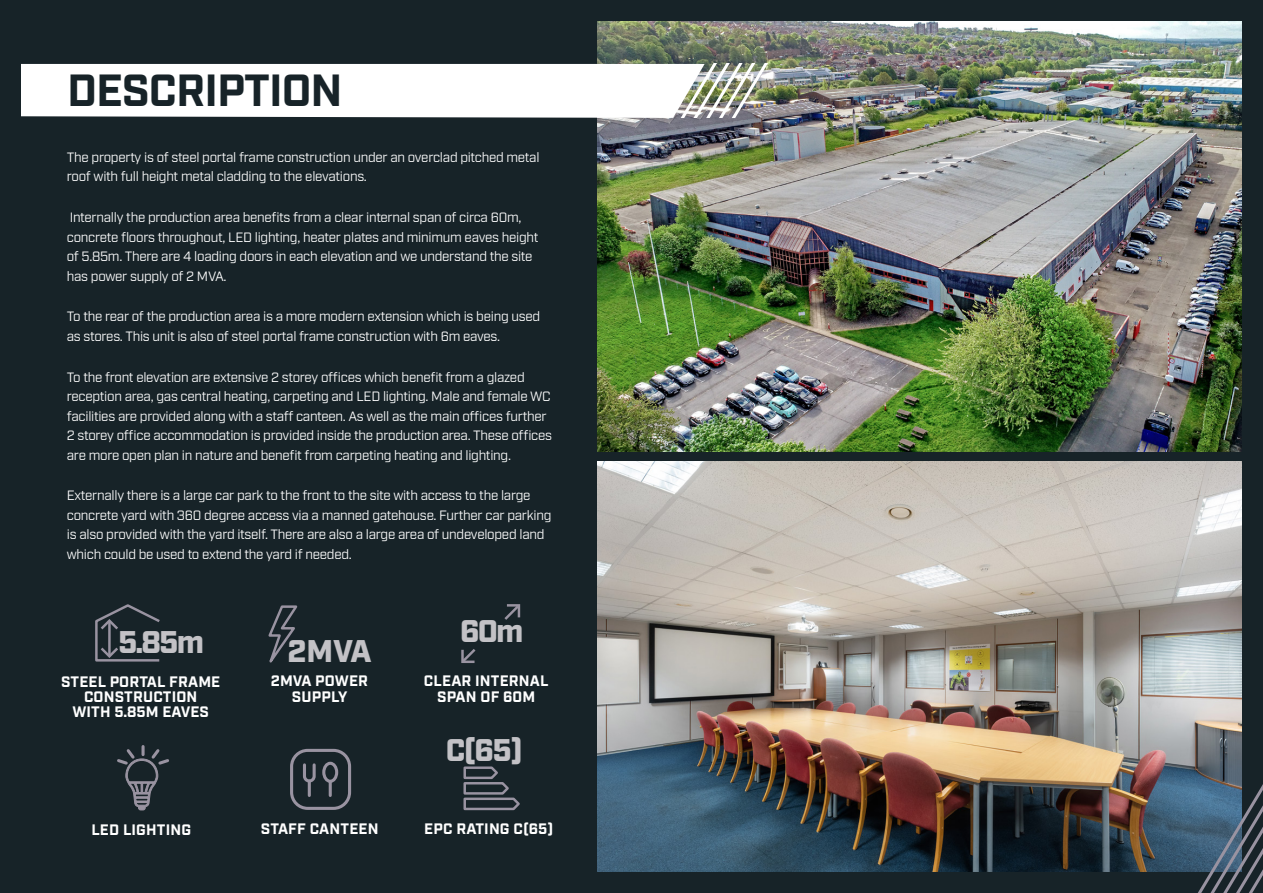
<style>
.page{position:relative;width:1263px;height:893px;background:#172328}
.page>*{position:absolute;margin:0;border:0;box-sizing:border-box;transform-origin:0 0}
.t1{font:700 45px "Industry";letter-spacing:-.02em;color:#172328}
.t2{font:900 31.35px "Industry";letter-spacing:-.055em;color:#c3c2c6}
.t3{font:700 15.15px/15.1px "Industry";letter-spacing:.01em;color:#fff;text-align:center}
.t4{font:13.5px/19.5px "Industry";letter-spacing:-.02em;color:#fff}
</style>
<div class="page">
<img style="left:597px;top:22px;width:644px;height:430px">
<img style="left:597px;top:461px;width:644px;height:410px">
<svg style="left:22px;top:64px;width:768px;height:54px;background:#efefee"></svg>
<svg style="left:95px;top:604px;width:65px;height:58px"></svg>
<hr style="left:108px;top:622px;width:3px;height:33px;background:#9993a1">
<svg style="left:268px;top:605px;width:30px;height:58px"></svg>
<svg style="left:461px;top:649px;width:15px;height:14px"></svg>
<svg style="left:504px;top:604px;width:17px;height:16px"></svg>
<svg style="left:463px;top:766px;width:57px;height:45px"></svg>
<svg style="left:117px;top:746px;width:52px;height:65px"></svg>
<hr style="left:308px;top:781px;width:3px;height:14px;background:#9993a1">
<svg style="left:303px;top:763px;width:13px;height:21px"></svg>
<hr style="left:329px;top:781px;width:3px;height:14px;background:#9993a1">
<div style="left:322px;top:762px;width:16px;height:21px;border:3px solid #9993a1;border-radius:50%"></div>
<div style="left:290px;top:749px;width:61px;height:61px;border:3px solid #9993a1;border-radius:16px"></div>
<svg style="left:1111px;top:776px;width:152px;height:117px"></svg>
<h1 class="t1" style="left:67px;top:64px;width:277px">DESCRIPTION</h1>
<p class="t4" style="left:67px;top:148px;width:474px">The property is of steel portal frame construction under an overclad pitched metal roof with full height metal cladding to the elevations.</p>
<p class="t4" style="left:67px;top:208px;width:473px">Internally the production area benefits from a clear internal span of circa 60m, concrete floors throughout, LED lighting, heater plates and minimum eaves height of 5.85m. There are 4 loading doors in each elevation and we understand the site has power supply of 2 MVA.</p>
<p class="t4" style="left:67px;top:307px;width:475px">To the rear of the production area is a more modern extension which is being used as stores. This unit is also of steel portal frame construction with 6m eaves.</p>
<p class="t4" style="left:67px;top:367px;width:487px">To the front elevation are extensive 2 storey offices which benefit from a glazed reception area, gas central heating, carpeting and LED lighting. Male and female WC facilities are provided along with a staff canteen. As well as the main offices further 2 storey office accommodation is provided inside the production area. These offices are more open plan in nature and benefit from carpeting heating and lighting.</p>
<p class="t4" style="left:67px;top:486px;width:486px">Externally there is a large car park to the front to the site with access to the large concrete yard with 360 degree access via a manned gatehouse. Further car parking is also provided with the yard itself. There are also a large area of undeveloped land which could be used to extend the yard if needed.</p>
<h2 class="t2" style="left:140px;top:612px;width:65px">60m</h2>
<h2 class="t2" style="left:118px;top:623px;width:87px">5.85m</h2>
<p class="t3" style="left:61px;top:674px;width:161px">STEEL PORTAL FRAME<br>CONSTRUCTION<br>WITH 5.85M EAVES</p>
<h2 class="t2" style="left:287px;top:632px;width:86px">2MVA</h2>
<h2 class="t2" style="left:392px;top:612px;width:133px">60m 60m</h2>
<p class="t3" style="left:271px;top:674px;width:99px">2MVA POWER<br>SUPPLY</p>
<p class="t3" style="left:424px;top:674px;width:126px">CLEAR INTERNAL<br>SPAN OF 60M</p>
<h2 class="t2" style="left:446px;top:731px;width:78px">C(65)</h2>
<p class="t3" style="left:91px;top:823px;width:101px">LED LIGHTING</p>
<p class="t3" style="left:261px;top:822px;width:119px">STAFF CANTEEN</p>
<p class="t3" style="left:424px;top:822px;width:131px">EPC RATING C(65)</p>
</div>
